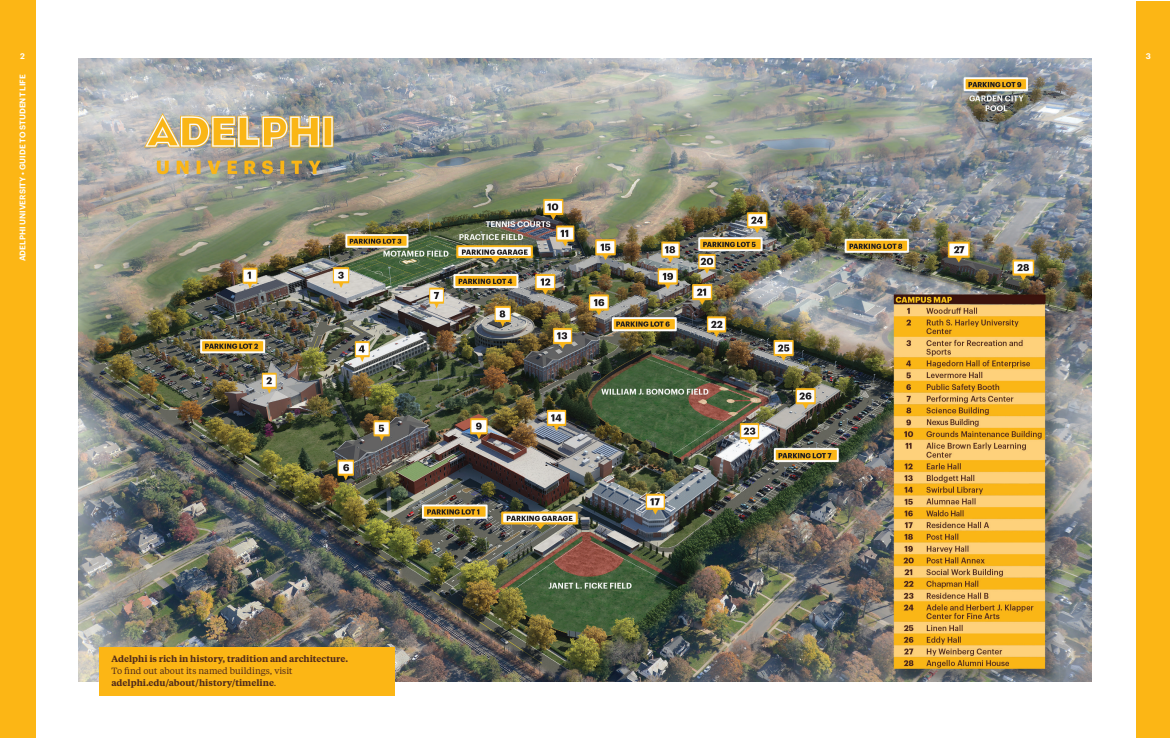
<style>
.page{position:relative;width:1170px;height:738px;background:#fff}
.page>*{position:absolute;margin:0;border:0;box-sizing:border-box;transform-origin:0 0}
.t1{font:9px/12px "Tiempos Text";color:#512b1b}
.t2{font:600 9px "Tiempos Text";color:#512b1b}
.t3{font:600 8px "Graphik";letter-spacing:.005em;color:#fff}
.s1{font-weight:600}
</style>
<div class="page">
<div style="left:1136px;top:1px;width:34px;height:737px;background:#fcb615"></div>
<div style="left:0;top:0;width:36px;height:738px;background:#fcb615"></div>
<img style="left:79px;top:59px;width:1012px;height:622px">
<div style="left:99px;top:647px;width:295px;height:49px;background:#fcb615"></div>
<p class="t3" style="left:20px;top:50px;width:6px">2</p>
<p class="t3" style="left:1146px;top:50px;width:7px">3</p>
<p class="t3" style="left:16px;top:261px;width:188px;rotate:-90deg">ADELPHI UNIVERSITY • GUIDE TO STUDENT LIFE</p>
<p class="t2" style="left:111px;top:653px;width:238px">Adelphi is rich in history, tradition and architecture.</p>
<p class="t1" style="left:111px;top:665px;width:183px">To find out about its named buildings, visit <span class="s1">adelphi.edu/about/history/timeline</span>.</p>
</div>
